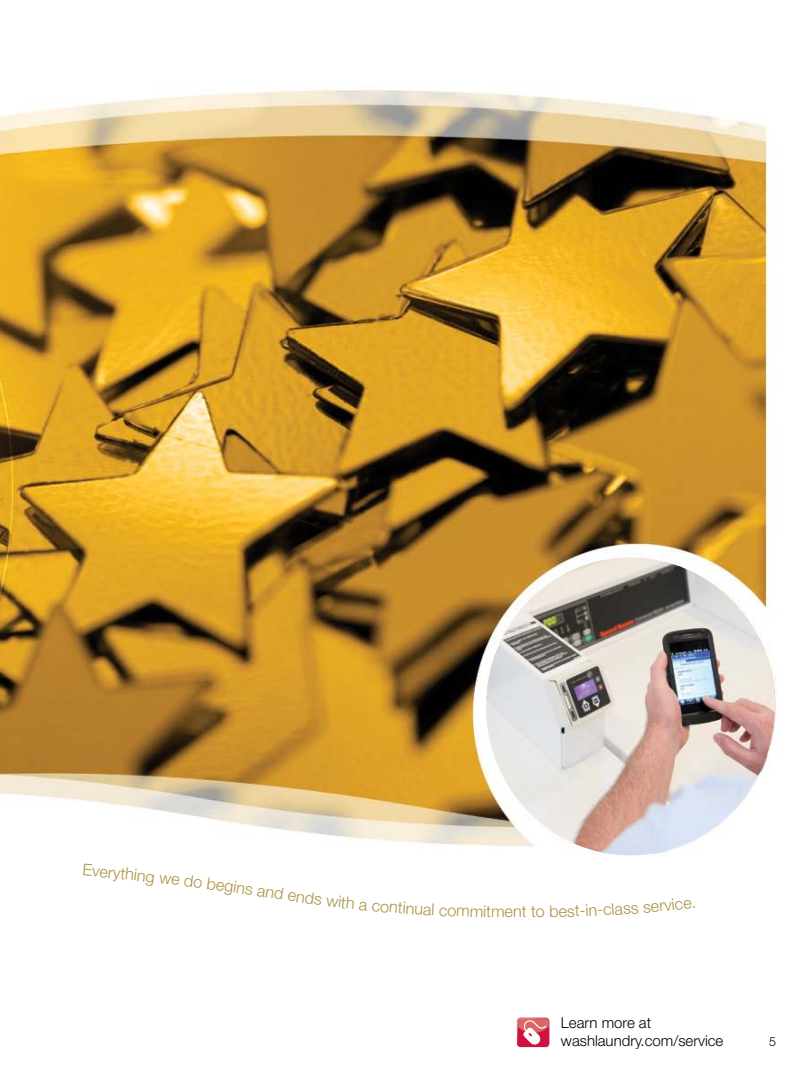
<style>
.page{position:relative;width:810px;height:1080px;background:#fff}
.page>*{position:absolute;margin:0;border:0;box-sizing:border-box;transform-origin:0 0}
.t1{font:300 16.25px "Helvetica Neue LT Std";color:#ab9344}
.t2{font:300 15px/18px "Helvetica Neue LT Std";color:#000}
.t3{font:300 12.5px "Helvetica Neue LT Std";color:#000}
</style>
<div class="page">
<img style="left:0;top:89px;width:777px;height:955px">
<svg style="left:517px;top:1017px;width:33px;height:31px"></svg>
<svg style="left:517px;top:1018px;width:33px;height:29px"></svg>
<svg style="left:24px;top:870px;width:685px;height:65px"></svg>
<img style="left:486px;top:557px;width:289px;height:298px">
<svg style="left:83px;top:864px;width:9px;height:12px"></svg>
<svg style="left:266px;top:887px;width:123px;height:26px"></svg>
<svg style="left:423px;top:904px;width:46px;height:13px"></svg>
<svg style="left:623px;top:904px;width:28px;height:10px"></svg>
<svg style="left:675px;top:900px;width:20px;height:10px"></svg>
<p class="t1" style="left:93px;top:860px;width:64px;rotate:6deg">verything</p>
<p class="t1" style="left:161px;top:867px;width:59px;rotate:7deg">we do b</p>
<p class="t1" style="left:218px;top:874px;width:51px;rotate:8deg">egins a</p>
<p class="t1" style="left:390px;top:897px;width:35px;rotate:4deg">ntinu</p>
<p class="t1" style="left:470px;top:901px;width:36px;rotate:1deg">mitm</p>
<p class="t1" style="left:505px;top:902px;width:23px">ent</p>
<p class="t1" style="left:531px;top:902px;width:38px;rotate:-1deg">to be</p>
<p class="t1" style="left:567px;top:901px;width:32px;rotate:-2deg">st-in</p>
<p class="t1" style="left:597px;top:900px;width:27px;rotate:-3deg">-cla</p>
<p class="t1" style="left:650px;top:896px;width:26px;rotate:-5deg">ervi</p>
<p class="t2" style="left:561px;top:1013px;width:164px">Learn more at washlaundry.com/service</p>
<p class="t3" style="left:769px;top:1034px;width:8px">5</p>
</div>
